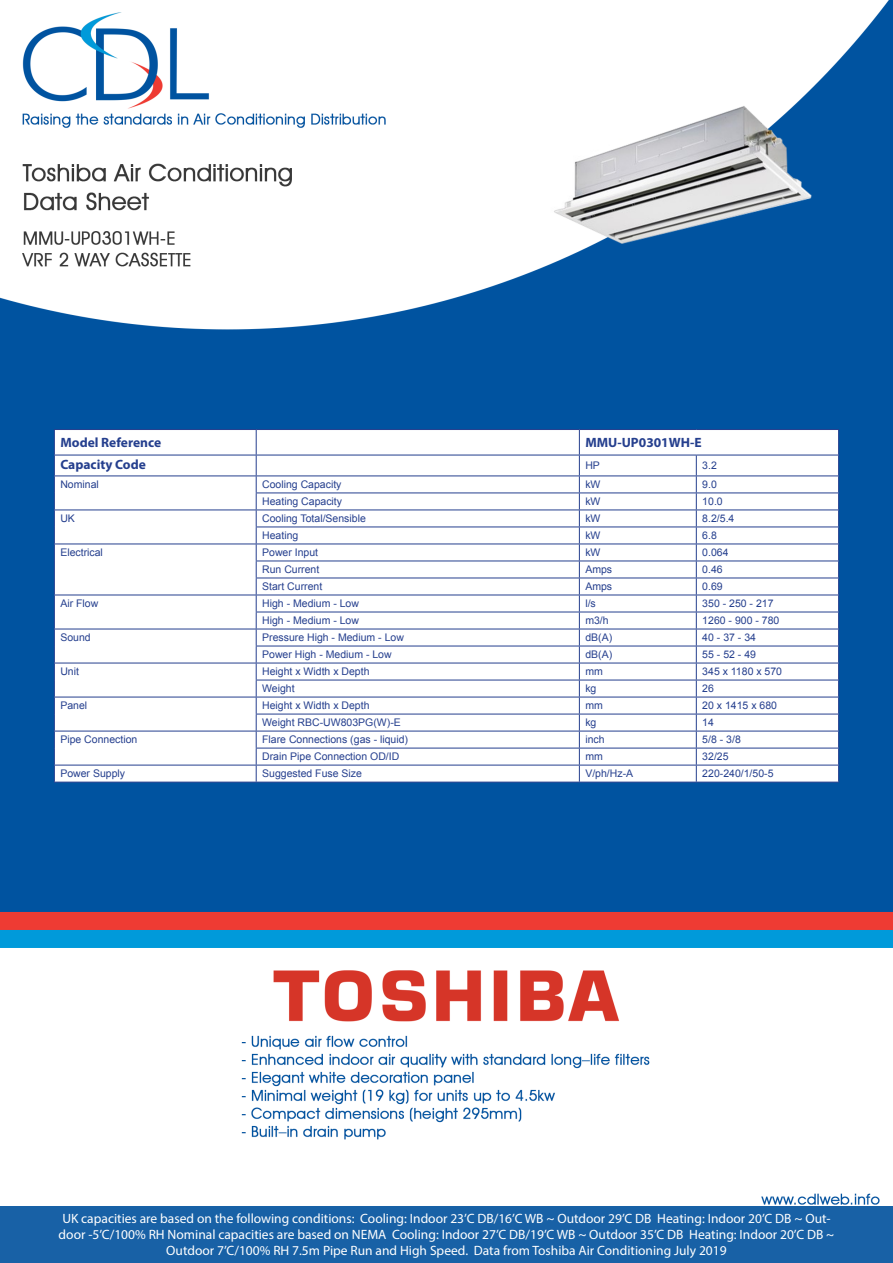
<style>
.page{position:relative;width:893px;height:1263px;background:#fff}
.page>*{position:absolute;margin:0;border:0;box-sizing:border-box;transform-origin:0 0}
.t1{font:13.5px/16.2px "Myriad Pro";color:#fff;text-align:center}
.t2{font:700 13.5px "Myriad Pro";color:#253f8e}
.t3{font:10.5px "Arial";color:#253f8e}
</style>
<div class="page">
<img style="left:0;top:0;width:893px;height:1205px">
<svg style="left:54px;top:429px;width:785px;height:353px"></svg>
<hr style="left:54px;top:782px;width:202px;height:1px;background:#253f8e">
<hr style="left:256px;top:782px;width:323px;height:1px;background:#253f8e">
<hr style="left:579px;top:782px;width:117px;height:1px;background:#253f8e">
<hr style="left:696px;top:782px;width:143px;height:1px;background:#253f8e">
<div style="left:0;top:1206px;width:893px;height:57px;background:#1861a6"></div>
<p class="t2" style="left:60px;top:434px;width:102px">Model Reference</p>
<p class="t2" style="left:585px;top:434px;width:118px">MMU-UP0301WH-E</p>
<p class="t2" style="left:60px;top:456px;width:87px">Capacity Code</p>
<p class="t3" style="left:585px;top:459px;width:16px">HP</p>
<p class="t3" style="left:702px;top:459px;width:16px">3.2</p>
<p class="t3" style="left:60px;top:477px;width:40px">Nominal</p>
<p class="t3" style="left:262px;top:478px;width:81px">Cooling Capacity</p>
<p class="t3" style="left:585px;top:478px;width:17px">kW</p>
<p class="t3" style="left:702px;top:478px;width:16px">9.0</p>
<p class="t3" style="left:262px;top:495px;width:81px">Heating Capacity</p>
<p class="t3" style="left:585px;top:495px;width:17px">kW</p>
<p class="t3" style="left:702px;top:495px;width:22px">10.0</p>
<p class="t3" style="left:60px;top:511px;width:16px">UK</p>
<p class="t3" style="left:262px;top:512px;width:105px">Cooling Total/Sensible</p>
<p class="t3" style="left:585px;top:512px;width:17px">kW</p>
<p class="t3" style="left:702px;top:512px;width:34px">8.2/5.4</p>
<p class="t3" style="left:262px;top:529px;width:38px">Heating</p>
<p class="t3" style="left:585px;top:529px;width:17px">kW</p>
<p class="t3" style="left:702px;top:529px;width:16px">6.8</p>
<p class="t3" style="left:60px;top:545px;width:44px">Electrical</p>
<p class="t3" style="left:262px;top:546px;width:58px">Power Input</p>
<p class="t3" style="left:585px;top:546px;width:17px">kW</p>
<p class="t3" style="left:702px;top:546px;width:28px">0.064</p>
<p class="t3" style="left:262px;top:563px;width:59px">Run Current</p>
<p class="t3" style="left:585px;top:563px;width:28px">Amps</p>
<p class="t3" style="left:702px;top:563px;width:22px">0.46</p>
<p class="t3" style="left:262px;top:580px;width:62px">Start Current</p>
<p class="t3" style="left:585px;top:580px;width:28px">Amps</p>
<p class="t3" style="left:702px;top:580px;width:22px">0.69</p>
<p class="t3" style="left:60px;top:596px;width:39px">Air Flow</p>
<p class="t3" style="left:262px;top:597px;width:98px">High - Medium - Low</p>
<p class="t3" style="left:585px;top:597px;width:12px">l/s</p>
<p class="t3" style="left:702px;top:597px;width:73px">350 - 250 - 217</p>
<p class="t3" style="left:262px;top:614px;width:98px">High - Medium - Low</p>
<p class="t3" style="left:585px;top:614px;width:25px">m3/h</p>
<p class="t3" style="left:702px;top:614px;width:79px">1260 - 900 - 780</p>
<p class="t3" style="left:60px;top:630px;width:32px">Sound</p>
<p class="t3" style="left:262px;top:631px;width:143px">Pressure High - Medium - Low</p>
<p class="t3" style="left:585px;top:631px;width:28px">dB(A)</p>
<p class="t3" style="left:702px;top:631px;width:55px">40 - 37 - 34</p>
<p class="t3" style="left:262px;top:648px;width:131px">Power High - Medium - Low</p>
<p class="t3" style="left:585px;top:648px;width:28px">dB(A)</p>
<p class="t3" style="left:702px;top:648px;width:55px">55 - 52 - 49</p>
<p class="t3" style="left:60px;top:664px;width:20px">Unit</p>
<p class="t3" style="left:262px;top:665px;width:109px">Height x Width x Depth</p>
<p class="t3" style="left:585px;top:665px;width:19px">mm</p>
<p class="t3" style="left:702px;top:665px;width:81px">345 x 1180 x 570</p>
<p class="t3" style="left:262px;top:682px;width:34px">Weight</p>
<p class="t3" style="left:585px;top:682px;width:13px">kg</p>
<p class="t3" style="left:702px;top:682px;width:13px">26</p>
<p class="t3" style="left:60px;top:698px;width:28px">Panel</p>
<p class="t3" style="left:262px;top:699px;width:109px">Height x Width x Depth</p>
<p class="t3" style="left:585px;top:699px;width:19px">mm</p>
<p class="t3" style="left:702px;top:699px;width:76px">20 x 1415 x 680</p>
<p class="t3" style="left:262px;top:716px;width:140px">Weight RBC-UW803PG(W)-E</p>
<p class="t3" style="left:585px;top:716px;width:13px">kg</p>
<p class="t3" style="left:702px;top:716px;width:13px">14</p>
<p class="t3" style="left:60px;top:732px;width:79px">Pipe Connection</p>
<p class="t3" style="left:262px;top:733px;width:147px">Flare Connections (gas - liquid)</p>
<p class="t3" style="left:585px;top:733px;width:21px">inch</p>
<p class="t3" style="left:702px;top:733px;width:40px">5/8 - 3/8</p>
<p class="t3" style="left:262px;top:750px;width:139px">Drain Pipe Connection OD/ID</p>
<p class="t3" style="left:585px;top:750px;width:19px">mm</p>
<p class="t3" style="left:702px;top:750px;width:28px">32/25</p>
<p class="t3" style="left:60px;top:766px;width:66px">Power Supply</p>
<p class="t3" style="left:262px;top:767px;width:101px">Suggested Fuse Size</p>
<p class="t3" style="left:585px;top:767px;width:49px">V/ph/Hz-A</p>
<p class="t3" style="left:702px;top:767px;width:73px">220-240/1/50-5</p>
<p class="t1" style="left:59px;top:1210px;width:777px">UK capacities are based on the following conditions: Cooling: Indoor 23’C DB/16’C WB ~ Outdoor 29’C DB Heating: Indoor 20’C DB ~ Out&shy;door -5’C/100% RH Nominal capacities are based on NEMA Cooling: Indoor 27’C DB/19’C WB ~ Outdoor 35’C DB Heating: Indoor 20’C DB ~<br>Outdoor 7’C/100% RH 7.5m Pipe Run and High Speed. Data from Toshiba Air Conditioning July 2019</p>
</div>
